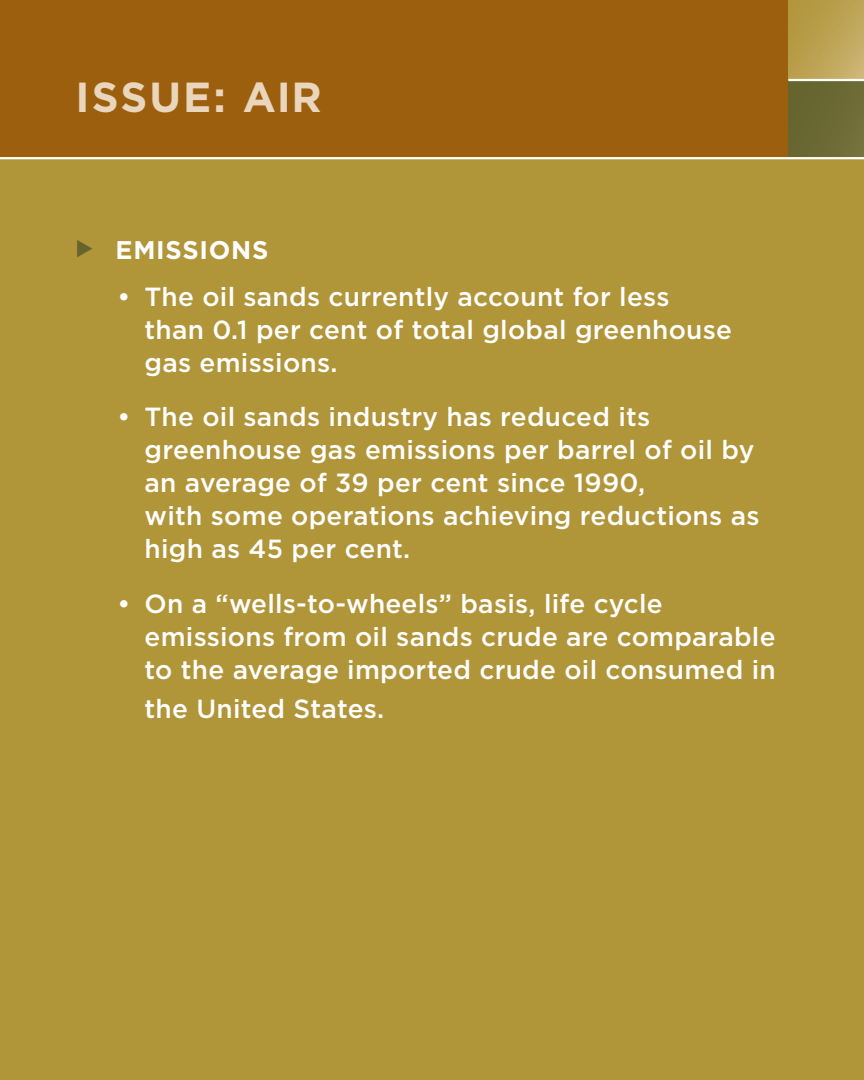
<style>
.page{position:relative;width:864px;height:1080px;background:#b19539}
.page>*{position:absolute;margin:0;border:0;box-sizing:border-box;transform-origin:0 0}
.header_-_body_conten{font:700 42px "Gotham";letter-spacing:.045em;color:#ead5bd}
.bullets_-_body_conte{font:500 26.4px/33px "Gotham";letter-spacing:.01em;color:#fff}
.sub_heading_bullet{font:700 25.5px "Gotham";letter-spacing:.03em;color:#fff}
.s1{color:#66642e}
</style>
<div class="page">
<div style="left:0;top:0;width:864px;height:159px;background:#9c5f0d"></div>
<svg style="left:788px;top:0;width:76px;height:79px;background:#bca253"></svg>
<div style="left:788px;top:82px;width:76px;height:77px;background:#6b6833"></div>
<hr style="left:0;top:157px;width:864px;height:2px;background:#fff">
<hr style="left:788px;top:79px;width:76px;height:2px;background:#fff">
<p class="header_-_body_conten" style="left:76px;top:69px;width:248px">ISSUE: AIR</p>
<p class="sub_heading_bullet" style="left:76px;top:233px;width:194px"><span class="s1">◆</span> EMISSIONS</p>
<p class="bullets_-_body_conte" style="left:145px;top:280px;width:589px;text-indent:-27px">• The oil sands currently account for less than 0.1 per cent of total global greenhouse gas emissions.</p>
<p class="bullets_-_body_conte" style="left:145px;top:400px;width:616px;text-indent:-27px">• The oil sands industry has reduced its greenhouse gas emissions per barrel of oil by an average of 39 per cent since 1990,<br>with some operations achieving reductions as high as 45 per cent.</p>
<p class="bullets_-_body_conte" style="left:145px;top:587px;width:633px;text-indent:-27px">• On a “wells-to-wheels” basis, life cycle emissions from oil sands crude are comparable to the average imported crude oil consumed in</p>
<p class="bullets_-_body_conte" style="left:145px;top:692px;width:241px">the United States.</p>
</div>
